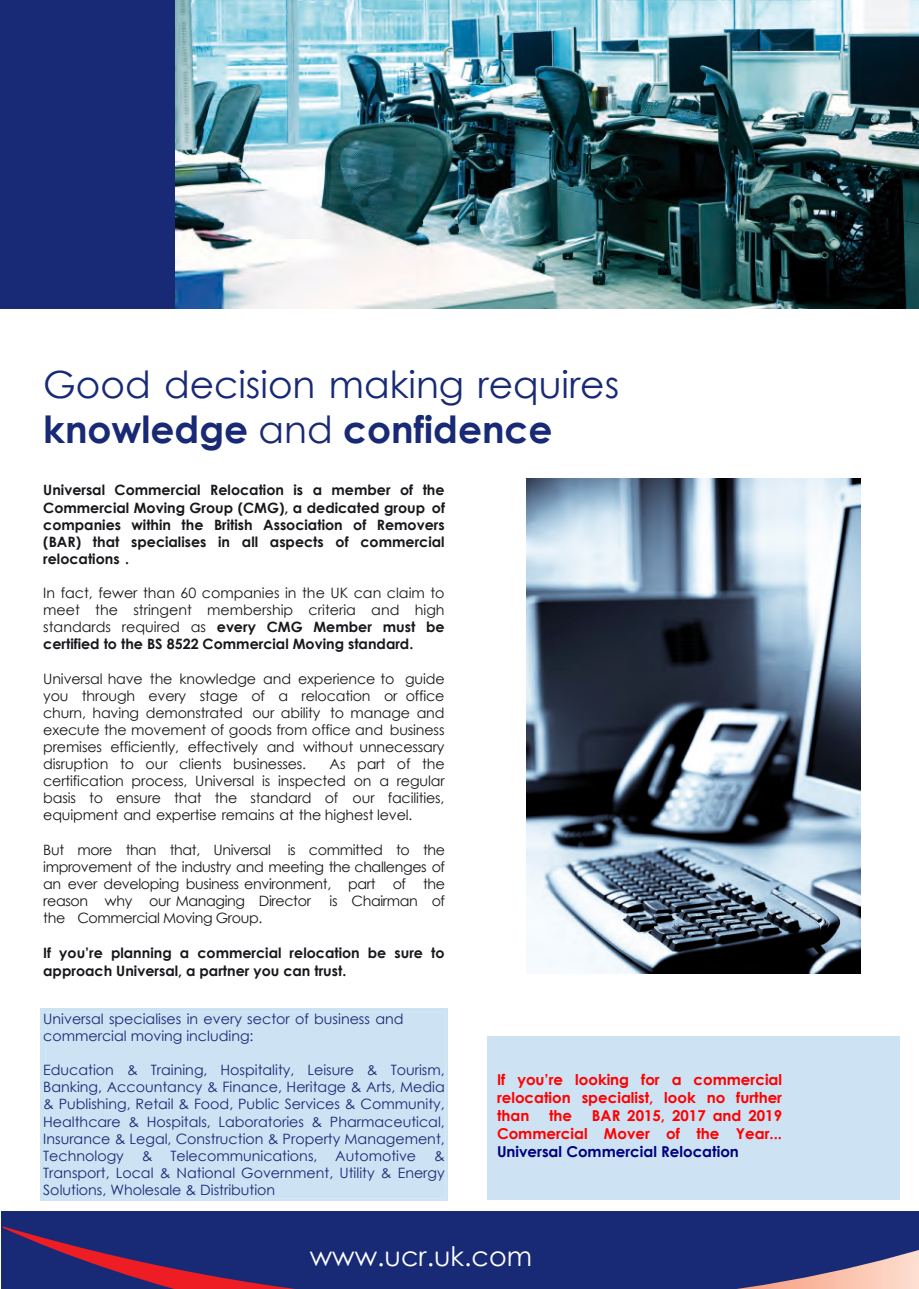
<style>
.page{position:relative;width:919px;height:1289px;background:#fff}
.page>*{position:absolute;margin:0;border:0;box-sizing:border-box;transform-origin:0 0}
.t1{font:37.5px/45px "Century Gothic";color:#182a76}
.t2{font:27px "Century Gothic";color:#fff}
.t3{font:700 15px/18px "Century Gothic";color:#f00;text-align:justify}
.t4{font:700 15px/18px "Century Gothic";color:#f00;text-align:right}
.t5{font:700 15px "Century Gothic";color:#000080}
.t6{font:14.25px/17.1px "Century Gothic";letter-spacing:-.01em;color:#1a171c;text-align:justify}
.t7{font:14.25px/17.1px "Century Gothic";color:#182a76}
.t8{font:700 14.25px/17.1px "Century Gothic";color:#1a171c;text-align:justify}
.s1{font-weight:700}
</style>
<div class="page">
<div style="left:487px;top:1036px;width:412px;height:163px;background:#cde2f3"></div>
<div style="left:0;top:0;width:918px;height:308px;background:#182a76"></div>
<img style="left:176px;top:0;width:742px;height:308px">
<img style="left:526px;top:478px;width:334px;height:495px">
<div style="left:40px;top:1007px;width:407px;height:193px;background:#cde2f3"></div>
<div style="left:1px;top:1211px;width:917px;height:77px;background:#182a76"></div>
<svg style="left:3px;top:1226px;width:915px;height:62px"></svg>
<h1 class="t1" style="left:43px;top:361px;width:577px">Good decision making requires <span class="s1">knowledge</span> and <span class="s1">confi dence</span></h1>
<p class="t8" style="left:43px;top:481px;width:403px">Universal Commercial Relocation is a member of the Commercial Moving Group (CMG), a dedicated group of companies within the British Association of Removers (BAR) that specialises in all aspects of commercial relocations .</p>
<p class="t6" style="left:43px;top:584px;width:403px">In fact, fewer than 60 companies in the UK can claim to meet the stringent membership criteria and high standards required as <span class="s1">every CMG Member must be certified to the BS 8522 Commercial Moving standard.</span></p>
<p class="t6" style="left:43px;top:669px;width:403px">Universal have the knowledge and experience to guide you through every stage of a relocation or office churn, having demonstrated our ability to manage and execute the movement of goods from office and business premises efficiently, effectively and without unnecessary disruption to our clients businesses.</p>
<p class="t6" style="left:43px;top:755px;width:403px;text-indent:286px">As part of the certification process, Universal is inspected on a regular basis to ensure that the standard of our facilities, equipment and expertise remains at the highest level.</p>
<p class="t6" style="left:43px;top:840px;width:403px">But more than that, Universal is committed to the improvement of the industry and meeting the challenges of an ever developing business environment, part of the reason why our Managing Director</p>
<p class="t6" style="left:329px;top:892px;width:117px">is Chairman of</p>
<p class="t6" style="left:43px;top:909px;width:221px">the Commercial Moving Group.</p>
<p class="t8" style="left:43px;top:943px;width:403px;line-height:18px">If you’re planning a commercial relocation be sure to approach Universal, a partner you can trust.</p>
<p class="t7" style="left:43px;top:1009px;width:362px">Universal specialises in every sector of business and commercial moving including:</p>
<p class="t7" style="left:43px;top:1061px;width:403px;text-align:justify">Education &amp; Training, Hospitality, Leisure &amp; Tourism, Banking, Accountancy &amp; Finance, Heritage &amp; Arts, Media &amp; Publishing, Retail &amp; Food, Public Services &amp; Community, Healthcare &amp; Hospitals, Laboratories &amp; Pharmaceutical, Insurance &amp; Legal, Construction &amp; Property Management, Technology &amp; Telecommunications, Automotive &amp; Transport, Local &amp; National Government, Utility &amp; Energy Solutions, Wholesale &amp; Distribution</p>
<p class="t3" style="left:497px;top:1069px;width:286px">If you’re looking for a commercial relocation specialist, look no further than</p>
<p class="t4" style="left:497px;top:1105px;width:286px">BAR 2015, 2017 and 2019<br>Commercial Mover of the Year...</p>
<p class="t5" style="left:497px;top:1139px;width:243px">Universal Commercial Relocation</p>
<p class="t3" style="left:549px;top:1105px;width:25px">the</p>
<h2 class="t2" style="left:310px;top:1237px;width:224px">www.ucr.uk.com</h2>
</div>
